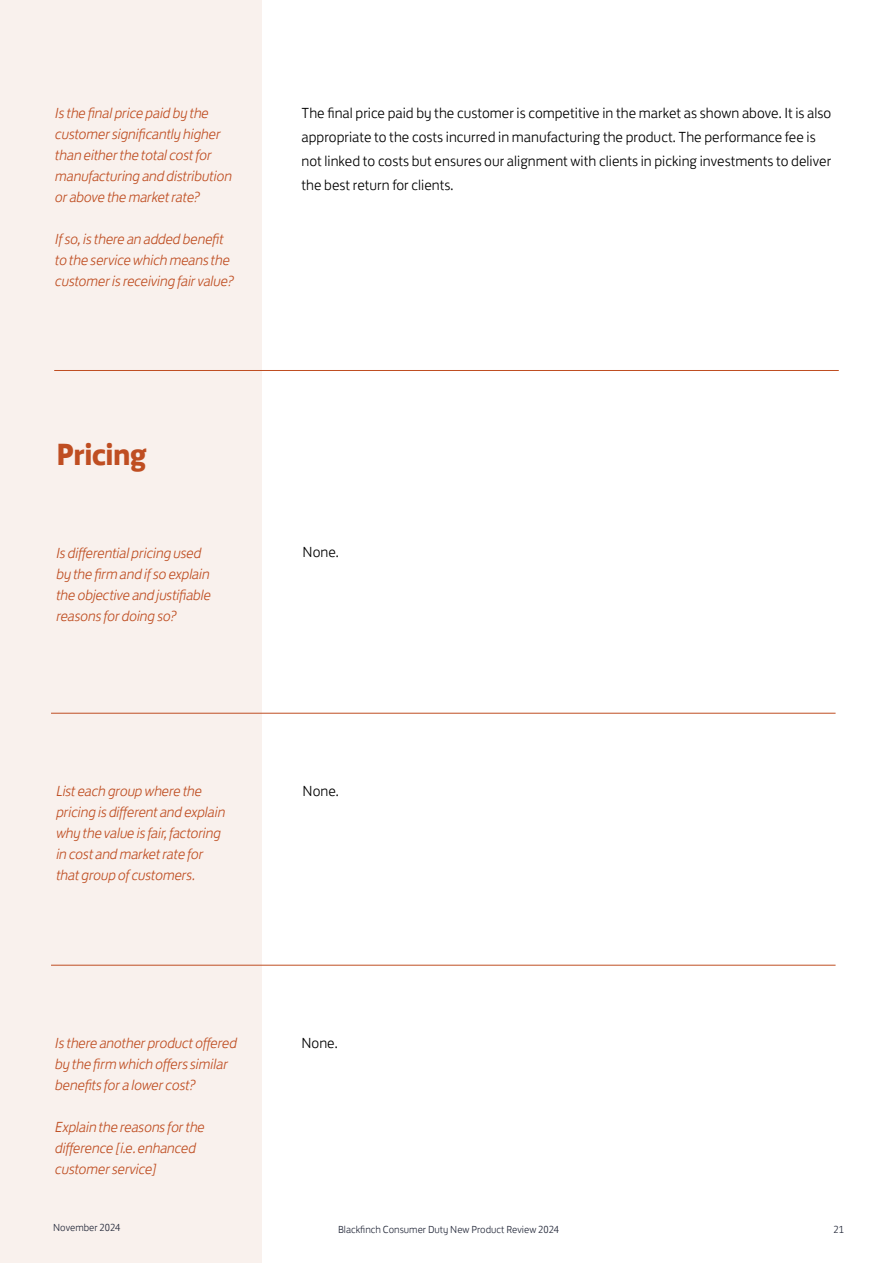
<style>
.page{position:relative;width:893px;height:1263px;background:#fff}
.page>*{position:absolute;margin:0;border:0;box-sizing:border-box;transform-origin:0 0}
.t1{font:700 31.5px "FS Jack";letter-spacing:-.02em;color:#bf4e22}
.t2{font:italic 300 15px/21px "FS Jack";letter-spacing:-.02em;color:#bf4e22}
.t3{font:300 15px/24px "FS Jack";color:#000}
.t4{font:300 10.5px "FS Jack";color:#24293a}
</style>
<div class="page">
<div style="left:0;top:0;width:261px;height:1263px;background:#f9f1ed"></div>
<hr style="left:54px;top:370px;width:785px;height:1px;background:#bf4e22">
<hr style="left:51px;top:713px;width:785px;height:1px;background:#bf4e22">
<hr style="left:51px;top:965px;width:785px;height:1px;background:#bf4e22">
<p class="t2" style="left:55px;top:101px;width:179px">Is the final price paid by the customer significantly higher than either the total cost for manufacturing and distribution or above the market rate?</p>
<p class="t2" style="left:55px;top:227px;width:180px">If so, is there an added benefit to the service which means the customer is receiving fair value?</p>
<h1 class="t1" style="left:56px;top:428px;width:92px">Pricing</h1>
<p class="t3" style="left:302px;top:99px;width:531px">The final price paid by the customer is competitive in the market as shown above. It is also appropriate to the costs incurred in manufacturing the product. The performance fee is not linked to costs but ensures our alignment with clients in picking investments to deliver the best return for clients.</p>
<p class="t2" style="left:56px;top:541px;width:157px">Is differential pricing used by the firm and if so explain the objective and justifiable reasons for doing so?</p>
<p class="t3" style="left:303px;top:539px;width:38px">None.</p>
<p class="t2" style="left:56px;top:779px;width:171px">List each group where the pricing is different and explain why the value is fair, factoring in cost and market rate for that group of customers.</p>
<p class="t3" style="left:303px;top:777px;width:38px">None.</p>
<p class="t2" style="left:55px;top:1031px;width:183px">Is there another product offered by the firm which offers similar benefits for a lower cost?</p>
<p class="t2" style="left:55px;top:1115px;width:151px">Explain the reasons for the difference [i.e. enhanced customer service]</p>
<p class="t3" style="left:302px;top:1029px;width:38px">None.</p>
<p class="t4" style="left:53px;top:1219px;width:69px">November 2024</p>
<p class="t4" style="left:338px;top:1221px;width:223px">Blackfinch Consumer Duty New Product Review 2024</p>
<p class="t4" style="left:833px;top:1221px;width:12px">21</p>
</div>
